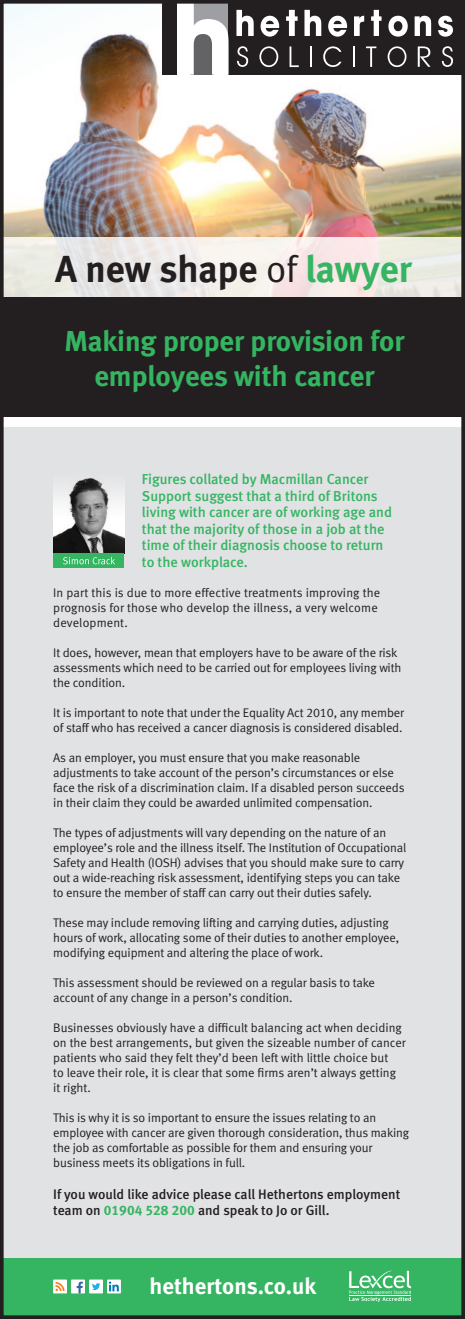
<style>
.page{position:relative;width:465px;height:1319px;background:#fff}
.page>*{position:absolute;margin:0;border:0;box-sizing:border-box;transform-origin:0 0}
.t1{font:700 37.5px "Meta";color:#231f20}
.t2{font:28.75px/34.5px "Meta Bold LF";color:#35b562;text-align:center}
.t3{font:700 22.88px "Meta";color:#fff}
.t4{font:14.38px/16.5px "Meta Medium LF";color:#35b562}
.t5{font:13.75px/16.5px "Meta Medium LF";color:#231f20}
.t6{font:12.5px/15px "Meta Normal LF";letter-spacing:-.01em;color:#231f20}
.t7{font:12.5px/15px "Meta Normal LF";letter-spacing:.01em;color:#231f20}
.s1{font-family:"Meta Normal";font-weight:400}
.s2{color:#35b562}
.s3{font-family:"Meta Bold LF";color:#35b562}
</style>
<div class="page">
<img style="left:5px;top:5px;width:454px;height:233px">
<div style="left:0;top:427px;width:464px;height:838px;background:#e1e2e4"></div>
<svg style="left:5px;top:238px;width:454px;height:60px;background:#ece7e3"></svg>
<div style="left:162px;top:3px;width:15px;height:72px;background:#231f20"></div>
<div style="left:228px;top:3px;width:235px;height:72px;background:#231f20"></div>
<svg style="left:236px;top:10px;width:17px;height:26px"></svg>
<svg style="left:260px;top:16px;width:19px;height:21px"></svg>
<svg style="left:286px;top:10px;width:11px;height:26px"></svg>
<svg style="left:304px;top:10px;width:17px;height:26px"></svg>
<svg style="left:328px;top:16px;width:19px;height:21px"></svg>
<svg style="left:354px;top:16px;width:10px;height:20px"></svg>
<svg style="left:371px;top:10px;width:10px;height:26px"></svg>
<svg style="left:388px;top:16px;width:19px;height:21px"></svg>
<svg style="left:414px;top:16px;width:16px;height:20px"></svg>
<svg style="left:438px;top:16px;width:14px;height:21px"></svg>
<svg style="left:237px;top:46px;width:11px;height:21px"></svg>
<svg style="left:259px;top:46px;width:19px;height:21px"></svg>
<svg style="left:289px;top:46px;width:9px;height:21px"></svg>
<hr style="left:309px;top:46px;width:2px;height:21px;background:#fff">
<svg style="left:323px;top:46px;width:18px;height:21px"></svg>
<svg style="left:366px;top:46px;width:10px;height:21px"></svg>
<svg style="left:417px;top:46px;width:13px;height:21px"></svg>
<hr style="left:352px;top:46px;width:2px;height:21px;background:#fff">
<svg style="left:387px;top:46px;width:19px;height:21px"></svg>
<svg style="left:441px;top:46px;width:11px;height:21px"></svg>
<svg style="left:177px;top:5px;width:51px;height:70px"></svg>
<div style="left:0;top:1258px;width:464px;height:60px;background:#35b562"></div>
<svg style="left:107px;top:1279px;width:14px;height:14px"></svg>
<svg style="left:109px;top:1281px;width:14px;height:10px"></svg>
<div style="left:89px;top:1279px;width:14px;height:14px;background:#fff"></div>
<svg style="left:92px;top:1283px;width:8px;height:6px"></svg>
<div style="left:71px;top:1279px;width:14px;height:14px;background:#fff"></div>
<svg style="left:77px;top:1281px;width:6px;height:12px"></svg>
<svg style="left:53px;top:1279px;width:14px;height:14px"></svg>
<svg style="left:55px;top:1281px;width:9px;height:9px"></svg>
<svg style="left:349px;top:1270px;width:61px;height:31px"></svg>
<hr style="left:348px;top:1295px;width:62px;height:1px;background:#fff">
<div style="left:0;top:298px;width:464px;height:119px;background:#231f20"></div>
<div style="left:0;top:0;width:464px;height:1318px;border:4px solid #231f20"></div>
<img style="left:53px;top:478px;width:71px;height:75px">
<div style="left:53px;top:553px;width:71px;height:15px;background:#35b562"></div>
<svg style="left:63px;top:557px;width:52px;height:7px"></svg>
<p class="t1" style="left:55px;top:245px;width:358px">A new shape <span class="s1">of</span> <span class="s2">lawyer</span></p>
<p class="t2" style="left:64px;top:323px;width:341px">Making proper provision for employees with cancer</p>
<p class="t4" style="left:142px;top:471px;width:251px">Figures collated by Macmillan Cancer Support suggest that a third of Britons living with cancer are of working age and that the majority of those in a job at the time of their diagnosis choose to return to the workplace.</p>
<p class="t7" style="left:53px;top:585px;width:328px">In part this is due to more effective treatments improving the prognosis for those who develop the illness, a very welcome development.</p>
<p class="t6" style="left:53px;top:645px;width:349px">It does, however, mean that employers have to be aware of the risk assessments which need to be carried out for employees living with the condition.</p>
<p class="t6" style="left:53px;top:705px;width:352px">It is important to note that under the Equality Act 2010, any member of staff who has received a cancer diagnosis is considered disabled.</p>
<p class="t6" style="left:53px;top:750px;width:352px">As an employer, you must ensure that you make reasonable adjustments to take account of the person’s circumstances or else face the risk of a discrimination claim. If a disabled person succeeds in their claim they could be awarded unlimited compensation.</p>
<p class="t6" style="left:53px;top:825px;width:354px">The types of adjustments will vary depending on the nature of an employee’s role and the illness itself. The Institution of Occupational Safety and Health (IOSH) advises that you should make sure to carry out a wide-reaching risk assessment, identifying steps you can take to ensure the member of staff can carry out their duties safely.</p>
<p class="t6" style="left:53px;top:915px;width:347px">These may include removing lifting and carrying duties, adjusting hours of work, allocating some of their duties to another employee, modifying equipment and altering the place of work.</p>
<p class="t6" style="left:53px;top:975px;width:323px">This assessment should be reviewed on a regular basis to take account of any change in a person’s condition.</p>
<p class="t6" style="left:53px;top:1020px;width:353px">Businesses obviously have a difficult balancing act when deciding on the best arrangements, but given the sizeable number of cancer patients who said they felt they’d been left with little choice but<br>to leave their role, it is clear that some firms aren’t always getting it right.</p>
<p class="t6" style="left:53px;top:1110px;width:357px">This is why it is so important to ensure the issues relating to an employee with cancer are given thorough consideration, thus making the job as comfortable as possible for them and ensuring your business meets its obligations in full.</p>
<p class="t5" style="left:53px;top:1185px;width:348px">If you would like advice please call Hethertons employment team on <span class="s3">01904 528 200</span> and speak to Jo or Gill.</p>
<p class="t3" style="left:149px;top:1271px;width:168px">hethertons.co.uk</p>
</div>
